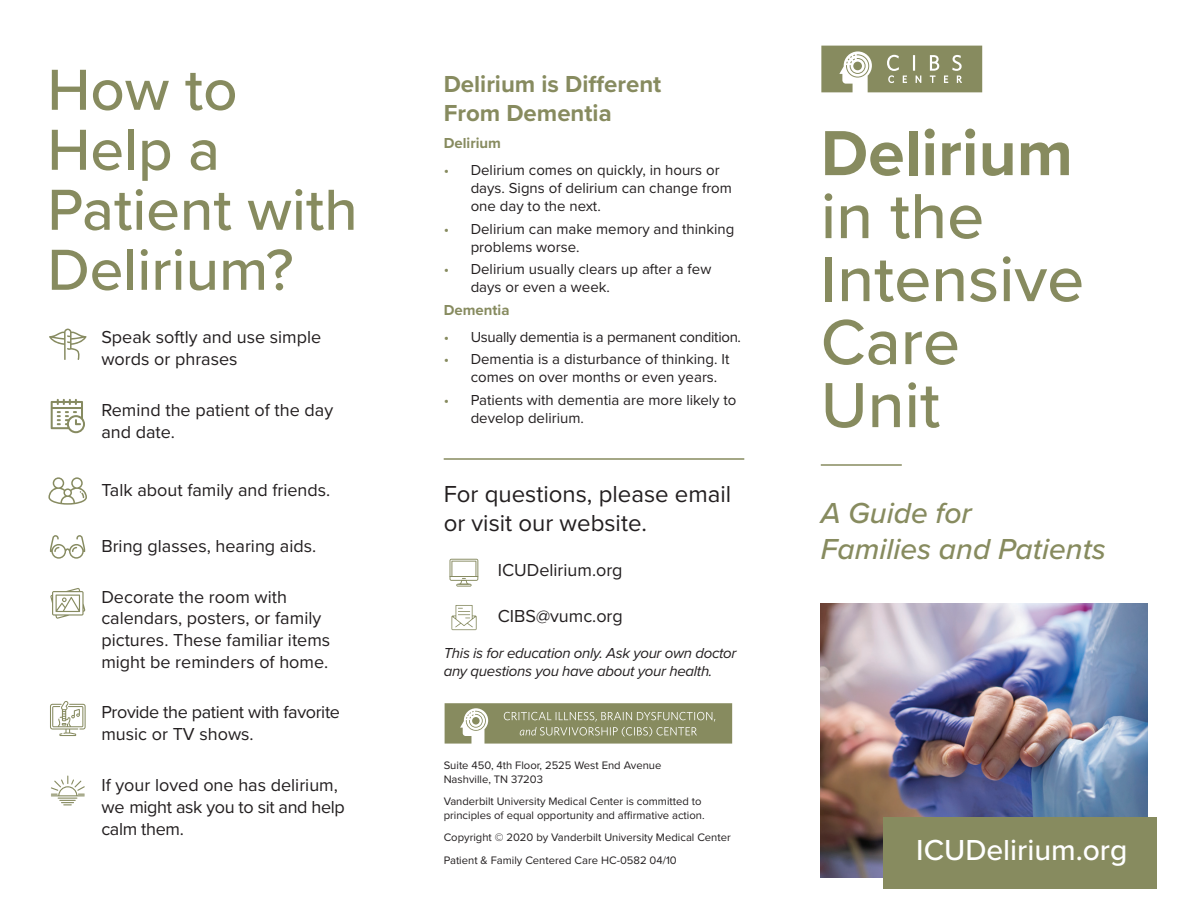
<style>
.page{position:relative;width:1188px;height:918px;background:#fff}
.page>*{position:absolute;margin:0;border:0;box-sizing:border-box;transform-origin:0 0}
.t1{font:500 66px/63px "Proxima Nova";color:#878b5f}
.t2{font:700 66px "Proxima Nova";color:#878b5f}
.t3{font:500 60px/60px "Proxima Nova";color:#878b5f}
.t4{font:italic 500 30px/36px "Proxima Nova";color:#878b5f}
.t5{font:500 30px "Proxima Nova";color:#fff}
.p1{font:24px/28.8px "Proxima Nova";color:#231f20}
.t6{font:700 24px/28.8px "Proxima Nova";color:#878b5f}
.p1-2{font:18px/21.6px "Proxima Nova";color:#231f20}
.p1-3{font:18px/21.6px "Proxima Nova";letter-spacing:-.02em;color:#231f20}
.t7{font:15px/18px "Proxima Nova";color:#231f20}
.p1-4{font:italic 15px/18px "Proxima Nova";letter-spacing:-.02em;color:#231f20}
.t8{font:15px "Proxima Nova";letter-spacing:-.02em;color:#231f20}
.t9{font:700 15px "Proxima Nova";color:#878b5f}
.p1-5{font:11.25px/13.5px "Proxima Nova";color:#231f20}
.s1{color:#878b5f}
</style>
<div class="page">
<img style="left:821px;top:604px;width:327px;height:274px">
<div style="left:883px;top:817px;width:274px;height:72px;background:#878b5f"></div>
<hr style="left:821px;top:464px;width:81px;height:2px;background:#878b5f">
<hr style="left:444px;top:458px;width:300px;height:2px;background:#878b5f">
<hr style="left:456px;top:584px;width:16px;height:3px;background:#878b61">
<svg style="left:450px;top:559px;width:28px;height:27px"></svg>
<svg style="left:451px;top:605px;width:26px;height:25px"></svg>
<svg style="left:821px;top:46px;width:161px;height:46px;background:#999d78"></svg>
<svg style="left:445px;top:703px;width:287px;height:41px;background:#969973"></svg>
<svg style="left:49px;top:329px;width:38px;height:31px"></svg>
<svg style="left:51px;top:399px;width:34px;height:34px"></svg>
<svg style="left:48px;top:477px;width:39px;height:28px"></svg>
<svg style="left:50px;top:535px;width:35px;height:24px"></svg>
<svg style="left:50px;top:588px;width:35px;height:31px"></svg>
<svg style="left:50px;top:701px;width:36px;height:35px"></svg>
<svg style="left:51px;top:776px;width:34px;height:29px"></svg>
<p class="t3" style="left:47px;top:58px;width:312px">How to<br>Help a<br>Patient with<br>Delirium?</p>
<p class="p1-2" style="left:101px;top:325px;width:221px">Speak softly and use simple words or phrases</p>
<p class="p1-2" style="left:101px;top:399px;width:233px">Remind the patient of the day and date.</p>
<p class="p1-2" style="left:101px;top:478px;width:231px">Talk about family and friends.</p>
<p class="p1-2" style="left:101px;top:535px;width:216px">Bring glasses, hearing aids.</p>
<p class="p1-2" style="left:101px;top:585px;width:230px">Decorate the room with calendars, posters, or family pictures. These familiar items might be reminders of home.</p>
<p class="p1-3" style="left:101px;top:700px;width:240px">Provide the patient with favorite music or TV shows.</p>
<p class="p1-3" style="left:101px;top:774px;width:245px">If your loved one has delirium, we might ask you to sit and help calm them.</p>
<p class="t6" style="left:444px;top:69px;width:219px">Delirium is Different<br>From Dementia</p>
<p class="t9" style="left:444px;top:132px;width:59px">Delirium</p>
<p class="t7" style="left:471px;top:160px;width:263px;text-indent:-27px"><span class="s1">•</span> Delirium comes on quickly, in hours or days. Signs of delirium can change from one day to the next.</p>
<p class="t7" style="left:471px;top:219px;width:265px;text-indent:-27px"><span class="s1">•</span> Delirium can make memory and thinking problems worse.</p>
<p class="t7" style="left:471px;top:259px;width:242px;text-indent:-27px"><span class="s1">•</span> Delirium usually clears up after a few days or even a week.</p>
<p class="t9" style="left:444px;top:298px;width:67px">Dementia</p>
<p class="t8" style="left:444px;top:325px;width:299px"><span class="s1">•</span> Usually dementia is a permanent condition.</p>
<p class="t7" style="left:471px;top:349px;width:260px;text-indent:-27px"><span class="s1">•</span> Dementia is a disturbance of thinking. It comes on over months or even years.</p>
<p class="t7" style="left:471px;top:390px;width:267px;text-indent:-27px"><span class="s1">•</span> Patients with dementia are more likely to develop delirium.</p>
<p class="p1" style="left:444px;top:479px;width:289px">For questions, please email or visit our website.</p>
<p class="p1-2" style="left:498px;top:559px;width:126px">ICUDelirium.org</p>
<p class="p1-2" style="left:498px;top:605px;width:127px">CIBS@vumc.org</p>
<p class="p1-4" style="left:444px;top:644px;width:294px">This is for education only. Ask your own doctor any questions you have about your health.</p>
<p class="p1-5" style="left:444px;top:758px;width:219px">Suite 450, 4th Floor, 2525 West End Avenue<br>Nashville, TN 37203</p>
<p class="p1-5" style="left:444px;top:794px;width:262px">Vanderbilt University Medical Center is committed to principles of equal opportunity and affirmative action.</p>
<p class="p1-5" style="left:444px;top:830px;width:289px">Copyright © 2020 by Vanderbilt University Medical Center</p>
<p class="p1-5" style="left:444px;top:853px;width:235px">Patient &amp; Family Centered Care HC-0582 04/10</p>
<p class="t2" style="left:821px;top:104px;width:254px">Delirium</p>
<p class="t1" style="left:821px;top:182px;width:265px">in the<br>Intensive<br>Care</p>
<p class="t1" style="left:821px;top:371px;width:121px">Unit</p>
<p class="t4" style="left:821px;top:494px;width:287px">A Guide for<br>Families and Patients</p>
<p class="t5" style="left:916px;top:828px;width:213px">ICUDelirium.org</p>
</div>
